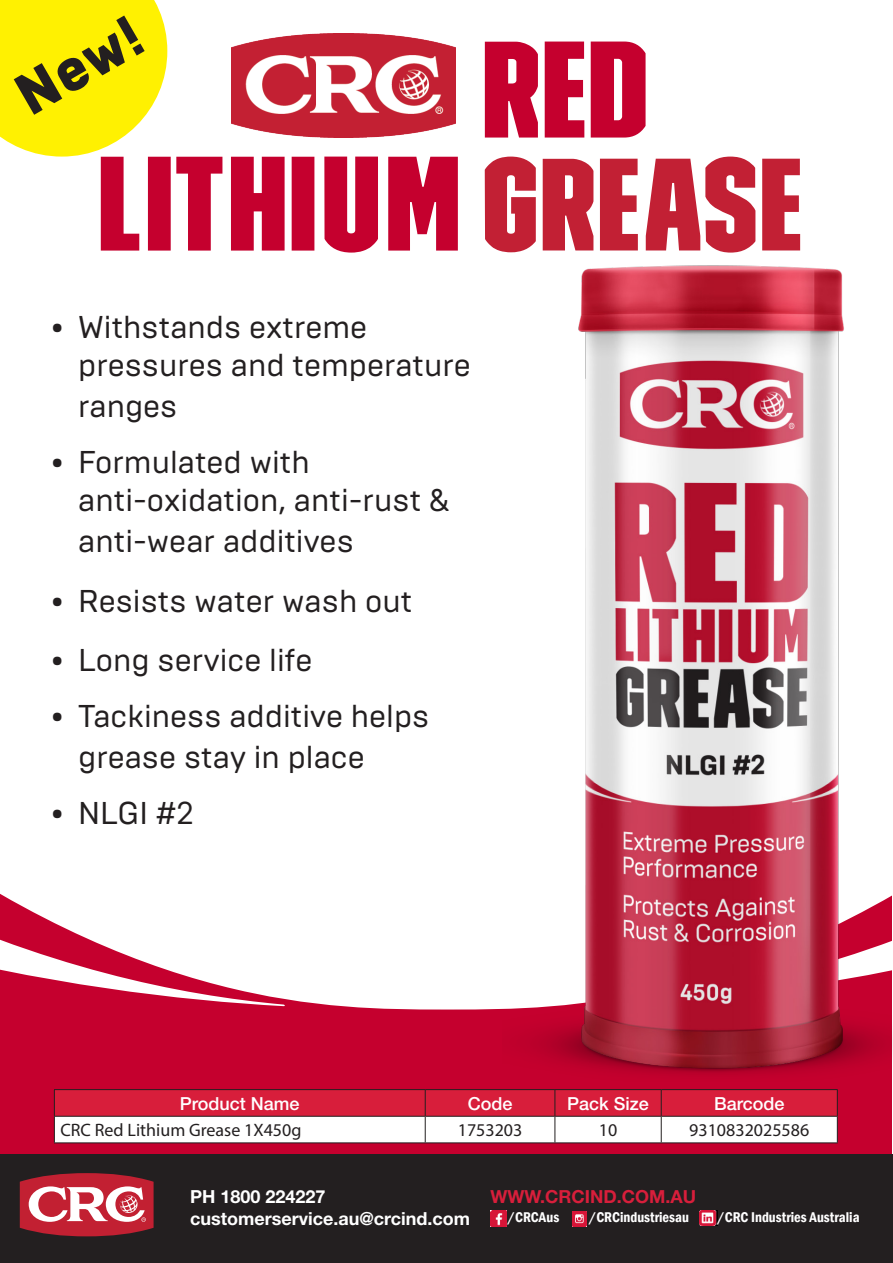
<style>
.page{position:relative;width:893px;height:1263px;background:#fff}
.page>*{position:absolute;margin:0;border:0;box-sizing:border-box;transform-origin:0 0}
.t1{font:900 58.5px "Brutal Type";color:#231f20}
.t2{font:31.5px/37.8px "Brutal Type";color:#231f20}
.t3{font:18px "Myriad Pro";color:#231f20}
.t4{font:700 18px "Helvetica Neue";color:#fff}
.t5{font:500 18px "Helvetica Neue";color:#fff}
.t6{font:700 18px "Helvetica Neue";color:#d81e3b}
.t7{font:600 condensed 14.55px "Franklin Gothic";color:#fff}
</style>
<div class="page">
<svg style="left:0;top:894px;width:892px;height:260px;fill:#c5002e"></svg>
<img style="left:503px;top:252px;width:390px;height:829px">
<svg style="left:485px;top:42px;width:53px;height:96px;background:#cc2048"></svg>
<svg style="left:545px;top:42px;width:39px;height:96px"></svg>
<svg style="left:591px;top:42px;width:55px;height:96px;background:#cc2149"></svg>
<svg style="left:485px;top:157px;width:51px;height:95px"></svg>
<svg style="left:543px;top:159px;width:50px;height:91px;background:#c93a4c"></svg>
<svg style="left:600px;top:159px;width:38px;height:91px"></svg>
<svg style="left:646px;top:157px;width:109px;height:96px"></svg>
<svg style="left:762px;top:159px;width:38px;height:91px"></svg>
<svg style="left:0;top:0;width:458px;height:253px"></svg>
<div style="left:0;top:1154px;width:893px;height:109px;background:#231f20"></div>
<img style="left:491px;top:1211px;width:15px;height:16px">
<img style="left:572px;top:1211px;width:15px;height:15px">
<img style="left:700px;top:1210px;width:17px;height:16px">
<svg style="left:20px;top:1173px;width:134px;height:63px;background:#c35461"></svg>
<svg style="left:54px;top:1089px;width:784px;height:53px"></svg>
<hr style="left:54px;top:1142px;width:371px;height:1px;background:#231f20">
<hr style="left:425px;top:1142px;width:130px;height:1px;background:#231f20">
<hr style="left:555px;top:1142px;width:106px;height:1px;background:#231f20">
<hr style="left:661px;top:1142px;width:177px;height:1px;background:#231f20">
<p class="t1" style="left:2px;top:68px;width:139px;rotate:-30deg">New!</p>
<p class="t2" style="left:78px;top:308px;width:394px;text-indent:-27px">• Withstands extreme pressures and temperature</p>
<p class="t2" style="left:78px;top:387px;width:101px">ranges</p>
<p class="t2" style="left:78px;top:443px;width:373px;text-indent:-27px">• Formulated with anti-oxidation, anti-rust &amp;</p>
<p class="t2" style="left:78px;top:522px;width:277px">anti-wear additives</p>
<p class="t2" style="left:51px;top:582px;width:363px">• Resists water wash out</p>
<p class="t2" style="left:51px;top:641px;width:263px">• Long service life</p>
<p class="t2" style="left:78px;top:695px;width:353px;line-height:41.4px;text-indent:-27px">• Tackiness additive helps grease stay in place</p>
<p class="t2" style="left:51px;top:794px;width:144px">• NLGI #2</p>
<p class="t5" style="left:180px;top:1092px;width:121px">Product Name</p>
<p class="t5" style="left:468px;top:1092px;width:46px">Code</p>
<p class="t5" style="left:567px;top:1092px;width:83px">Pack Size</p>
<p class="t5" style="left:714px;top:1092px;width:72px">Barcode</p>
<p class="t3" style="left:60px;top:1118px;width:243px">CRC Red Lithium Grease 1X450g</p>
<p class="t3" style="left:458px;top:1118px;width:66px">1753203</p>
<p class="t3" style="left:599px;top:1118px;width:20px">10</p>
<p class="t3" style="left:689px;top:1118px;width:122px">9310832025586</p>
<p class="t6" style="left:491px;top:1185px;width:207px">WWW.CRCIND.COM.AU</p>
<p class="t4" style="left:190px;top:1185px;width:137px">PH 1800 224227</p>
<p class="t4" style="left:190px;top:1207px;width:282px">customerservice.au@crcind.com</p>
<p class="t7" style="left:507px;top:1208px;width:53px">/CRCAus</p>
<p class="t7" style="left:589px;top:1208px;width:102px">/CRCindustriesau</p>
<p class="t7" style="left:717px;top:1208px;width:144px">/CRC Industries Australia</p>
</div>
